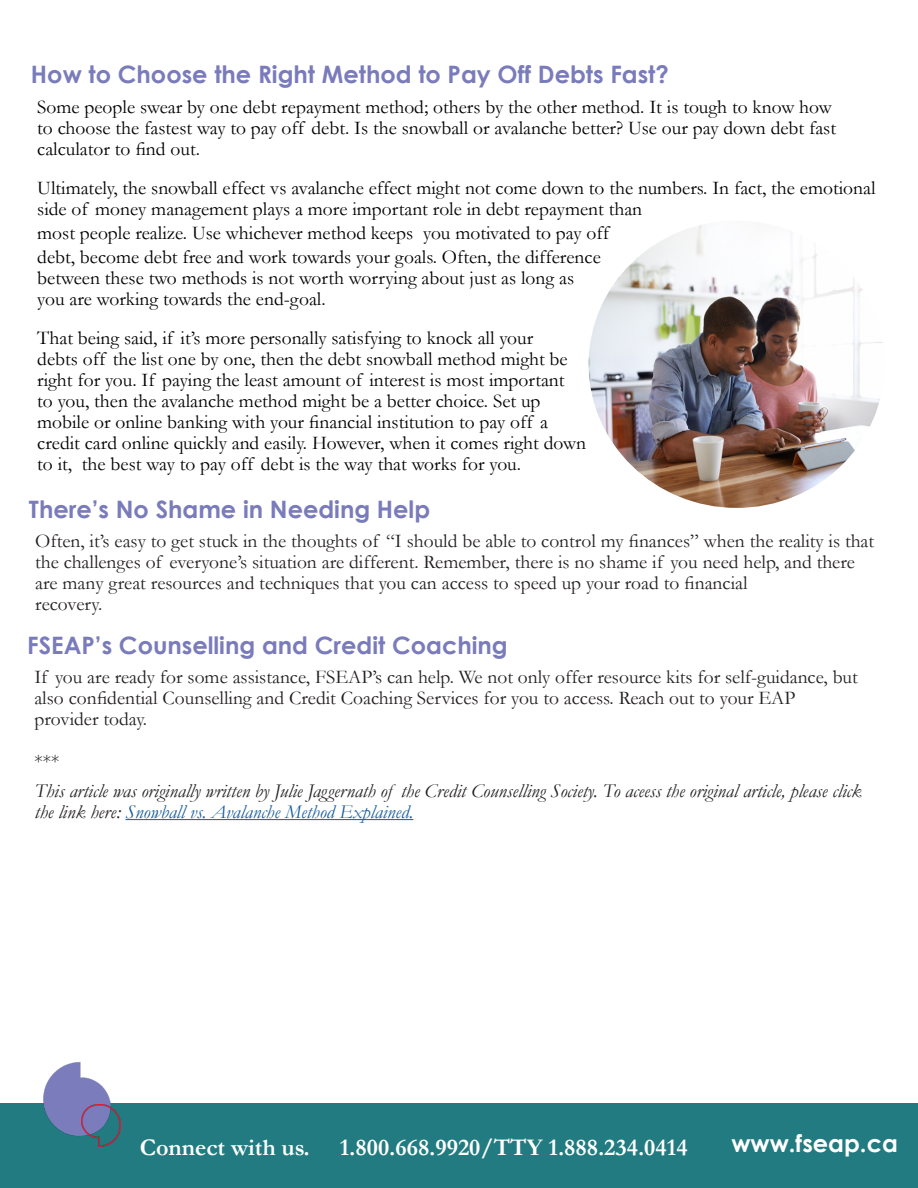
<style>
.page{position:relative;width:918px;height:1188px;background:#fff}
.page>*{position:absolute;margin:0;border:0;box-sizing:border-box;transform-origin:0 0}
.t1{font:700 24px "Century Gothic";color:#7a7bbb}
.t2{font:700 24px "Garamond";color:#fff}
.t3{font:700 24px "Century Gothic";color:#fff}
.t4{font:19.5px/21px "Garamond";color:#000}
.t5{font:19.5px/21px "Garamond";color:#231f20}
.t6{font:italic 19.5px/21px "Garamond";color:#231f20}
.s1{color:#175d9e}
</style>
<div class="page">
<div style="left:0;top:1104px;width:918px;height:84px;background:#227b80"></div>
<img style="left:40px;top:1062px;width:75px;height:74px">
<img style="left:81px;top:1105px;width:40px;height:42px">
<hr style="left:125px;top:819px;width:288px;height:1px;background:#175d9e">
<img style="left:589px;top:225px;width:294px;height:283px">
<p class="t1" style="left:31px;top:56px;width:639px">How to Choose the Right Method to Pay Off Debts Fast?</p>
<p class="t4" style="left:37px;top:96px;width:800px">Some people swear by one debt repayment method; others by the other method. It is tough to know how to choose the fastest way to pay off debt. Is the snowball or avalanche better? Use our pay down debt fast calculator to find out.</p>
<p class="t4" style="left:37px;top:177px;width:840px">Ultimately, the snowball effect vs avalanche effect might not come down to the numbers. In fact, the emotional side of money management plays a more important role in debt repayment than</p>
<p class="t4" style="left:37px;top:221px;width:573px;line-height:24px">most people realize. Use whichever method keeps you motivated to pay off debt, become debt free and work towards your goals. Often, the difference</p>
<p class="t4" style="left:37px;top:267px;width:538px">between these two methods is not worth worrying about just as long as you are working towards the end-goal.</p>
<p class="t4" style="left:37px;top:327px;width:550px">That being said, if it’s more personally satisfying to knock all your<br>debts off the list one by one, then the debt snowball method might be right for you. If paying the least amount of interest is most important<br>to you, then the avalanche method might be a better choice. Set up mobile or online banking with your financial institution to pay off a credit card online quickly and easily. However, when it comes right down to it, the best way to pay off debt is the way that works for you.</p>
<p class="t1" style="left:29px;top:491px;width:403px">There’s No Shame in Needing Help</p>
<p class="t5" style="left:35px;top:529px;width:841px">Often, it’s easy to get stuck in the thoughts of “I should be able to control my finances” when the reality is that the challenges of everyone’s situation are different. Remember, there is no shame if you need help, and there are many great resources and techniques that you can access to speed up your road to financial<br>recovery.</p>
<p class="t1" style="left:27px;top:627px;width:482px">FSEAP’s Counselling and Credit Coaching</p>
<p class="t5" style="left:34px;top:666px;width:825px">If you are ready for some assistance, FSEAP’s can help. We not only offer resource kits for self-guidance, but also confidential Counselling and Credit Coaching Services for you to access. Reach out to your EAP provider today.</p>
<p class="t5" style="left:34px;top:750px;width:26px">***</p>
<p class="t6" style="left:35px;top:780px;width:828px">This article was originally written by Julie Jaggernath of the Credit Counselling Society. To aceess the original article, please click the link here: <span class="s1">Snowball vs. Avalanche Method Explained.</span></p>
<p class="t2" style="left:140px;top:1131px;width:171px">Connect with us.</p>
<p class="t2" style="left:340px;top:1131px;width:349px">1.800.668.9920/TTY 1.888.234.0414</p>
<p class="t3" style="left:731px;top:1125px;width:168px">www.fseap.ca</p>
</div>
